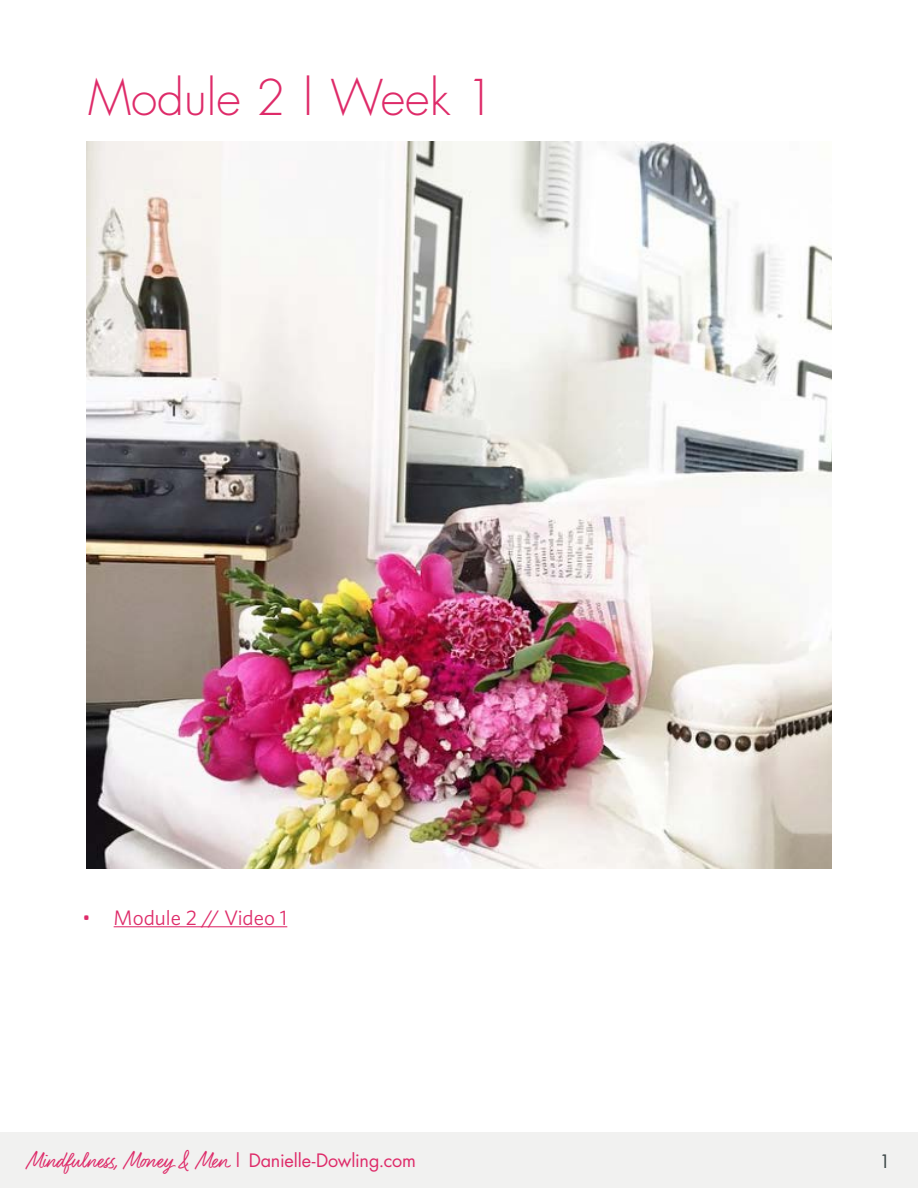
<style>
.page{position:relative;width:918px;height:1188px;background:#fff}
.page>*{position:absolute;margin:0;border:0;box-sizing:border-box;transform-origin:0 0}
.t1{font:300 48px "Futura";color:#de2b69}
.t2{font:25.5px "Felt That";letter-spacing:.005em;color:#de2b69}
.t3{font:21px "Whitney";color:#de2b69}
.t4{font:18px "Futura";color:#3b4646}
.s1{font-weight:300}
.s2{font-family:"Futura";font-size:18px}
</style>
<div class="page">
<div style="left:0;top:1132px;width:918px;height:56px;background:#f1f1f0"></div>
<hr style="left:114px;top:926px;width:173px;height:1px;background:#de2b69">
<img style="left:87px;top:141px;width:744px;height:727px">
<h1 class="t1" style="left:88px;top:66px;width:408px">Module 2 | Week 1</h1>
<p class="t3" style="left:82px;top:903px;width:207px"><span class="s1">•</span> Module 2 // Video 1</p>
<p class="t2" style="left:27px;top:1144px;width:391px">Mindfulness, Money &amp; Men <span class="s2">| Danielle-Dowling.com</span></p>
<p class="t4" style="left:879px;top:1149px;width:13px">1</p>
</div>
